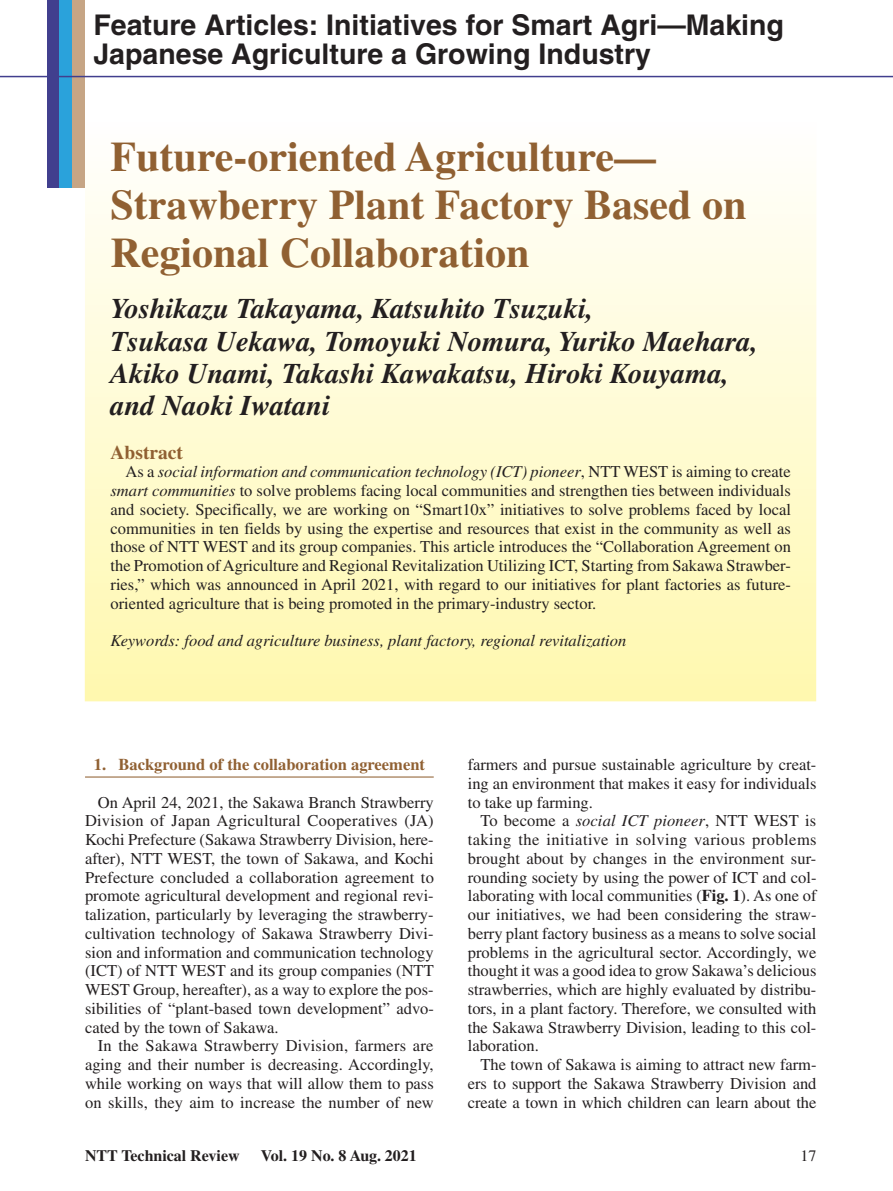
<style>
.page{position:relative;width:893px;height:1191px;background:#fff}
.page>*{position:absolute;margin:0;border:0;box-sizing:border-box;transform-origin:0 0}
.t1{font:700 42px/48px "Times";color:#906032}
.t2{font:italic 700 28.5px/32.2px "Times";color:#231f20}
.t3{font:700 28.5px/28.5px "Helvetica";color:#231f20}
.t4{font:700 19.5px "Times";color:#906032}
.t5{font:16.5px/18.8px "Times";color:#231f20;text-align:justify}
.t6{font:italic 16.5px "Times";color:#231f20}
.t7{font:700 16.5px "Times";color:#906032}
.t8{font:700 15.9px "Times";color:#231f20}
.t9{font:15.9px "Times";color:#231f20}
.s1{font-style:italic}
.s2{font-weight:700}
</style>
<div class="page">
<svg style="left:85px;top:191px;width:731px;height:510px;background:#fffad1"></svg>
<hr style="left:85px;top:776px;width:349px;height:1px;background:#906032">
<div style="left:47px;top:0;width:13px;height:187px;background:#413f8e"></div>
<div style="left:60px;top:0;width:12px;height:187px;background:#2aa2db"></div>
<div style="left:72px;top:0;width:13px;height:187px;background:#c6a585"></div>
<hr style="left:0;top:76px;width:893px;height:1px;background:#413f8e">
<h2 class="t3" style="left:93px;top:11px;width:692px">Feature Articles: Initiatives for Smart Agri—Making<br>Japanese Agriculture a Growing Industry</h2>
<h1 class="t1" style="left:111px;top:132px;width:637px">Future-oriented Agriculture—<br>Strawberry Plant Factory Based on<br>Regional Collaboration</h1>
<h2 class="t2" style="left:111px;top:292px;width:649px">Yoshikazu Takayama, Katsuhito Tsuzuki,<br>Tsukasa Uekawa, Tomoyuki Nomura, Yuriko Maehara, Akiko Unami, Takashi Kawakatsu, Hiroki Kouyama, and Naoki Iwatani</h2>
<p class="t4" style="left:111px;top:440px;width:74px">Abstract</p>
<p class="t5" style="left:111px;top:462px;width:682px;text-indent:15px">As a <span class="s1">social information and communication technology (ICT) pioneer</span>, NTT WEST is aiming to create <span class="s1">smart communities</span> to solve problems facing local communities and strengthen ties between individuals and society. Specifically, we are working on “Smart10x” initiatives to solve problems faced by local communities in ten fields by using the expertise and resources that exist in the community as well as those of NTT WEST and its group companies. This article introduces the “Collaboration Agreement on the Promotion of Agriculture and Regional Revitalization Utilizing ICT, Starting from Sakawa Strawber&shy;ries,” which was announced in April 2021, with regard to our initiatives for plant factories as future&shy;oriented agriculture that is being promoted in the primary-industry sector.</p>
<p class="t6" style="left:111px;top:631px;width:517px">Keywords: food and agriculture business, plant factory, regional revitalization</p>
<p class="t7" style="left:94px;top:754px;width:333px">1. Background of the collaboration agreement</p>
<p class="t5" style="left:85px;top:792px;width:350px;text-indent:13px">On April 24, 2021, the Sakawa Branch Strawberry Division of Japan Agricultural Cooperatives (JA)<br>Kochi Prefecture (Sakawa Strawberry Division, here&shy;after), NTT WEST, the town of Sakawa, and Kochi Prefecture concluded a collaboration agreement to promote agricultural development and regional revi&shy;talization, particularly by leveraging the strawberry&shy;cultivation technology of Sakawa Strawberry Divi&shy;sion and information and communication technology (ICT) of NTT WEST and its group companies (NTT WEST Group, hereafter), as a way to explore the pos&shy;sibilities of “plant-based town development” advo&shy;cated by the town of Sakawa.</p>
<p class="t5" style="left:85px;top:1036px;width:350px;text-indent:13px">In the Sakawa Strawberry Division, farmers are aging and their number is decreasing. Accordingly, while working on ways that will allow them to pass on skills, they aim to increase the number of new</p>
<p class="t5" style="left:468px;top:755px;width:350px">farmers and pursue sustainable agriculture by creat&shy;ing an environment that makes it easy for individuals to take up farming.</p>
<p class="t5" style="left:468px;top:811px;width:350px;text-indent:13px">To become a <span class="s1">social ICT pioneer</span>, NTT WEST is taking the initiative in solving various problems brought about by changes in the environment sur&shy;rounding society by using the power of ICT and col&shy;laborating with local communities (<span class="s2">Fig. 1</span>). As one of our initiatives, we had been considering the straw&shy;berry plant factory business as a means to solve social problems in the agricultural sector. Accordingly, we thought it was a good idea to grow Sakawa’s delicious strawberries, which are highly evaluated by distribu&shy;tors, in a plant factory. Therefore, we consulted with the Sakawa Strawberry Division, leading to this col&shy;laboration.</p>
<p class="t5" style="left:468px;top:1055px;width:350px;text-indent:13px">The town of Sakawa is aiming to attract new farm&shy;ers to support the Sakawa Strawberry Division and create a town in which children can learn about the</p>
<p class="t8" style="left:85px;top:1146px;width:156px">NTT Technical Review</p>
<p class="t8" style="left:261px;top:1146px;width:157px">Vol. 19 No. 8 Aug. 2021</p>
<p class="t9" style="left:800px;top:1146px;width:17px">17</p>
</div>
